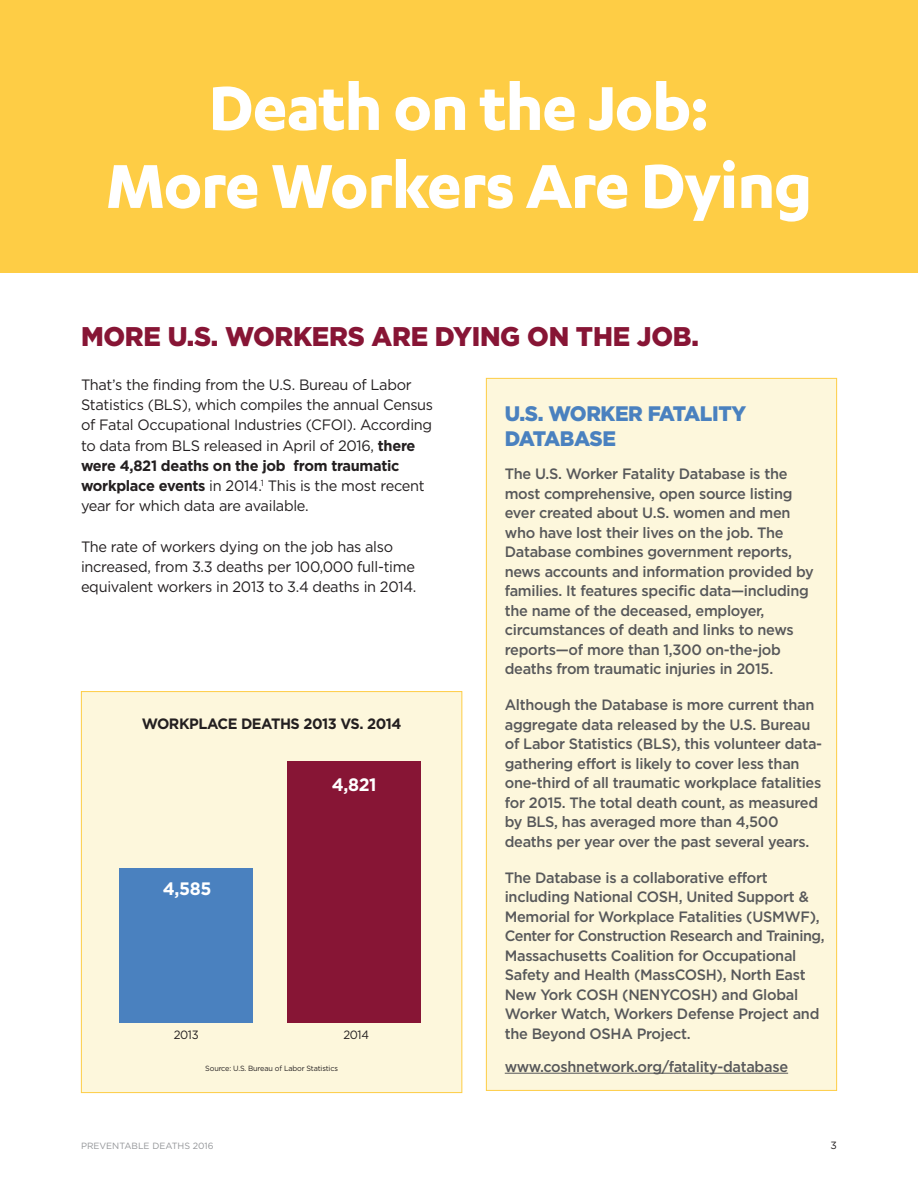
<style>
.page{position:relative;width:918px;height:1188px;background:#fff}
.page>*{position:absolute;margin:0;border:0;box-sizing:border-box;transform-origin:0 0}
.t1{font:700 72px/78px "Karbon";letter-spacing:-.02em;color:#fff;text-align:center}
.t2{font:900 27px "Gotham";letter-spacing:-.01em;color:#871535}
.t3{font:900 21px/25.5px "Gotham";letter-spacing:-.02em;color:#4a81bf}
.t4{font:700 18px "Gotham";letter-spacing:-.02em;color:#fff}
.t5{font:500 15px/19.5px "Gotham";letter-spacing:-.02em;color:#57585a}
.t6{font:15px/20.2px "Gotham";letter-spacing:-.02em;color:#231f20}
.t7{font:700 15px "Gotham";letter-spacing:-.03em;color:#231f20}
.t8{font:12px "Gotham";letter-spacing:-.03em;color:#231f20;scale:.95 1}
.t9{font:10.5px "Gotham";color:#231f20}
.t10{font:9px "Gotham";color:#939598}
.t11{font:7.5px "Gotham";letter-spacing:-.02em;color:#231f20}
.s1{font-weight:700}
</style>
<div class="page">
<div style="left:81px;top:691px;width:381px;height:402px;background:#fdf7dc;border:1px solid #fecd45"></div>
<div style="left:486px;top:378px;width:351px;height:713px;background:#fdf7dc;border:1px solid #fecd45"></div>
<div style="left:0;top:0;width:918px;height:272px;background:#fecd45"></div>
<hr style="left:505px;top:1073px;width:283px;height:1px;background:#57585a">
<div style="left:120px;top:868px;width:133px;height:155px;background:#4a81bf"></div>
<div style="left:287px;top:761px;width:134px;height:262px;background:#871535"></div>
<h1 class="t1" style="left:106px;top:66px;width:708px">Death on the Job:<br>More Workers Are Dying</h1>
<h2 class="t2" style="left:81px;top:317px;width:619px">MORE U.S. WORKERS ARE DYING ON THE JOB.</h2>
<p class="t6" style="left:81px;top:374px;width:354px">That’s the finding from the U.S. Bureau of Labor Statistics (BLS), which compiles the annual Census of Fatal Occupational Industries (CFOI). According to data from BLS released in April of 2016, <span class="s1">there were 4,821 deaths on the job from traumatic workplace events</span> in 2014.<sup>1</sup> This is the most recent year for which data are available.</p>
<p class="t6" style="left:81px;top:536px;width:337px">The rate of workers dying on the job has also increased, from 3.3 deaths per 100,000 full-time equivalent workers in 2013 to 3.4 deaths in 2014.</p>
<p class="t7" style="left:142px;top:714px;width:261px">WORKPLACE DEATHS 2013 VS. 2014</p>
<p class="t4" style="left:163px;top:876px;width:50px">4,585</p>
<p class="t4" style="left:332px;top:773px;width:46px">4,821</p>
<p class="t8" style="left:174px;top:1027px;width:28px">2013</p>
<p class="t8" style="left:343px;top:1027px;width:28px">2014</p>
<p class="t11" style="left:205px;top:1064px;width:134px">Source: U.S. Bureau of Labor Statistics</p>
<h3 class="t3" style="left:505px;top:400px;width:243px">U.S. WORKER FATALITY<br>DATABASE</h3>
<p class="t5" style="left:505px;top:464px;width:311px">The U.S. Worker Fatality Database is the most comprehensive, open source listing ever created about U.S. women and men who have lost their lives on the job. The Database combines government reports, news accounts and information provided by families. It features specific data—including the name of the deceased, employer, circumstances of death and links to news reports—of more than 1,300 on-the-job deaths from traumatic injuries in 2015.</p>
<p class="t5" style="left:505px;top:695px;width:319px">Although the Database is more current than aggregate data released by the U.S. Bureau of Labor Statistics (BLS), this volunteer data&shy;gathering effort is likely to cover less than one-third of all traumatic workplace fatalities for 2015. The total death count, as measured by BLS, has averaged more than 4,500 deaths per year over the past several years.</p>
<p class="t5" style="left:505px;top:867px;width:321px">The Database is a collaborative effort including National COSH, United Support &amp; Memorial for Workplace Fatalities (USMWF), Center for Construction Research and Training, Massachusetts Coalition for Occupational Safety and Health (MassCOSH), North East New York COSH (NENYCOSH) and Global Worker Watch, Workers Defense Project and the Beyond OSHA Project.</p>
<p class="t5" style="left:505px;top:1056px;width:285px">www.coshnetwork.org/fatality-database</p>
<p class="t10" style="left:81px;top:1140px;width:134px">PREVENTABLE DEATHS 2016</p>
<p class="t9" style="left:831px;top:1139px;width:8px">3</p>
</div>
